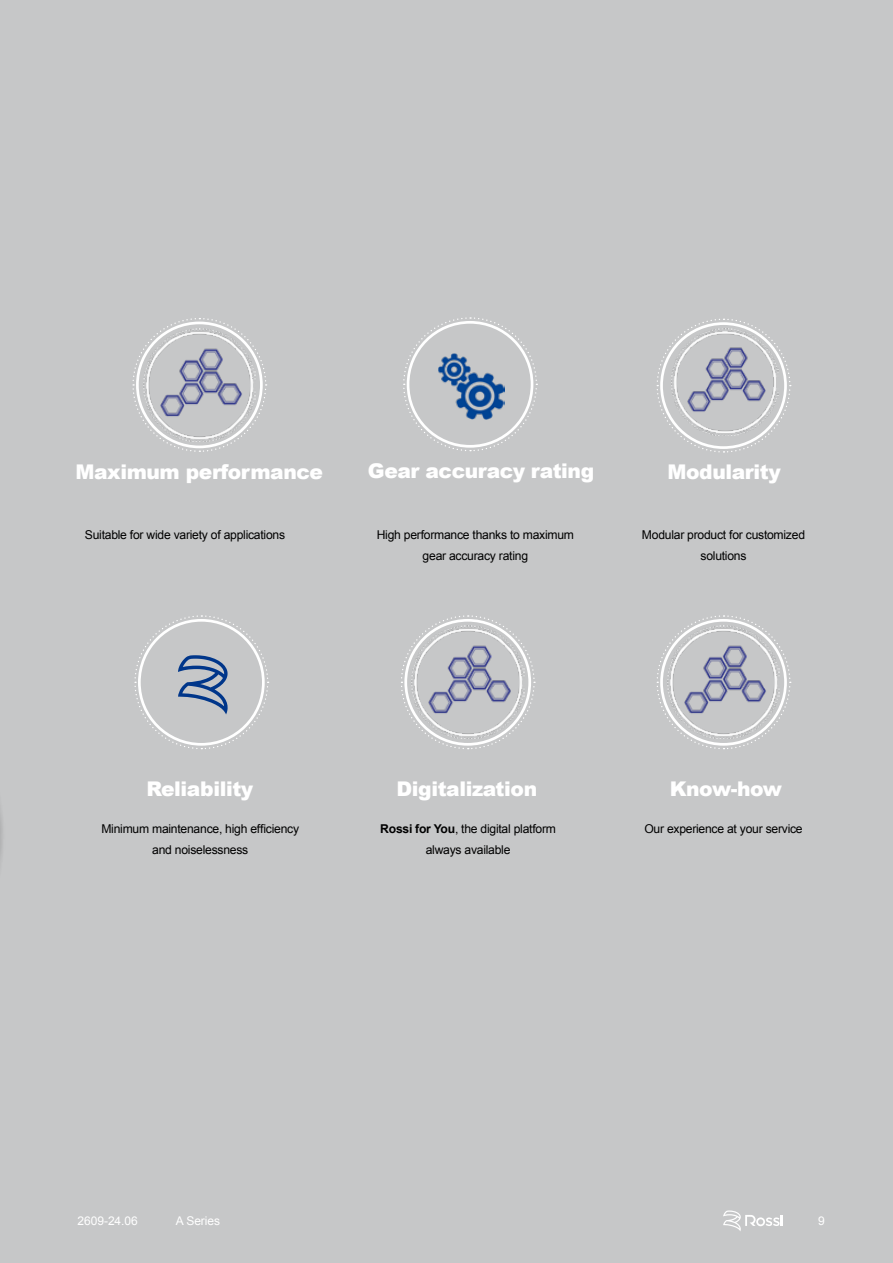
<style>
.page{position:relative;width:893px;height:1263px;background:#c6c7c8}
.page>*{position:absolute;margin:0;border:0;box-sizing:border-box;transform-origin:0 0}
.t1{font:900 20.25px "Arial";letter-spacing:-.02em;color:#fff}
.t2{font:12.15px/21px "Arial";letter-spacing:-.02em;color:#000;text-align:center}
.t3{font:12px "Arial";letter-spacing:-.005em;color:#fff}
.s1{font-weight:700}
</style>
<div class="page">
<svg style="left:656px;top:318px;width:135px;height:135px"></svg>
<div style="left:660px;top:322px;width:127px;height:127px;border:3px solid #fff;border-radius:50%"></div>
<img style="left:672px;top:329px;width:106px;height:107px">
<svg style="left:132px;top:318px;width:135px;height:134px"></svg>
<div style="left:136px;top:322px;width:127px;height:126px;border:3px solid #fff;border-radius:50%"></div>
<img style="left:143px;top:329px;width:113px;height:112px">
<svg style="left:656px;top:615px;width:135px;height:135px"></svg>
<div style="left:660px;top:619px;width:127px;height:127px;border:3px solid #fff;border-radius:50%"></div>
<img style="left:667px;top:626px;width:113px;height:113px">
<svg style="left:401px;top:615px;width:134px;height:135px"></svg>
<div style="left:404px;top:619px;width:127px;height:127px;border:3px solid #fff;border-radius:50%"></div>
<img style="left:411px;top:626px;width:113px;height:113px">
<img style="left:0;top:813px;width:1px;height:46px">
<svg style="left:134px;top:615px;width:135px;height:135px"></svg>
<svg style="left:403px;top:317px;width:135px;height:135px"></svg>
<div style="left:407px;top:321px;width:126px;height:127px;border:3px solid #fff;border-radius:50%"></div>
<img style="left:438px;top:354px;width:66px;height:65px">
<svg style="left:723px;top:1210px;width:60px;height:21px"></svg>
<h1 class="t1" style="left:368px;top:456px;width:228px">Gear accuracy rating</h1>
<h1 class="t1" style="left:75px;top:457px;width:249px">Maximum performance</h1>
<h1 class="t1" style="left:667px;top:457px;width:115px">Modularity</h1>
<p class="t2" style="left:85px;top:524px;width:202px">Suitable for wide variety of applications</p>
<p class="t2" style="left:377px;top:524px;width:199px">High performance thanks to maximum gear accuracy rating</p>
<p class="t2" style="left:642px;top:524px;width:165px">Modular product for customized solutions</p>
<h1 class="t1" style="left:146px;top:774px;width:108px">Reliability</h1>
<h1 class="t1" style="left:397px;top:774px;width:142px">Digitalization</h1>
<h1 class="t1" style="left:670px;top:774px;width:114px">Know-how</h1>
<p class="t2" style="left:101px;top:818px;width:199px">Minimum maintenance, high efficiency and noiselessness</p>
<p class="t2" style="left:380px;top:818px;width:177px"><span class="s1">Rossi for You</span>, the digital platform always available</p>
<p class="t2" style="left:644px;top:818px;width:160px">Our experience at your service</p>
<p class="t3" style="left:78px;top:1213px;width:62px">2609-24.06</p>
<p class="t3" style="left:176px;top:1213px;width:46px">A Series</p>
<p class="t3" style="left:818px;top:1213px;width:8px">9</p>
</div>
